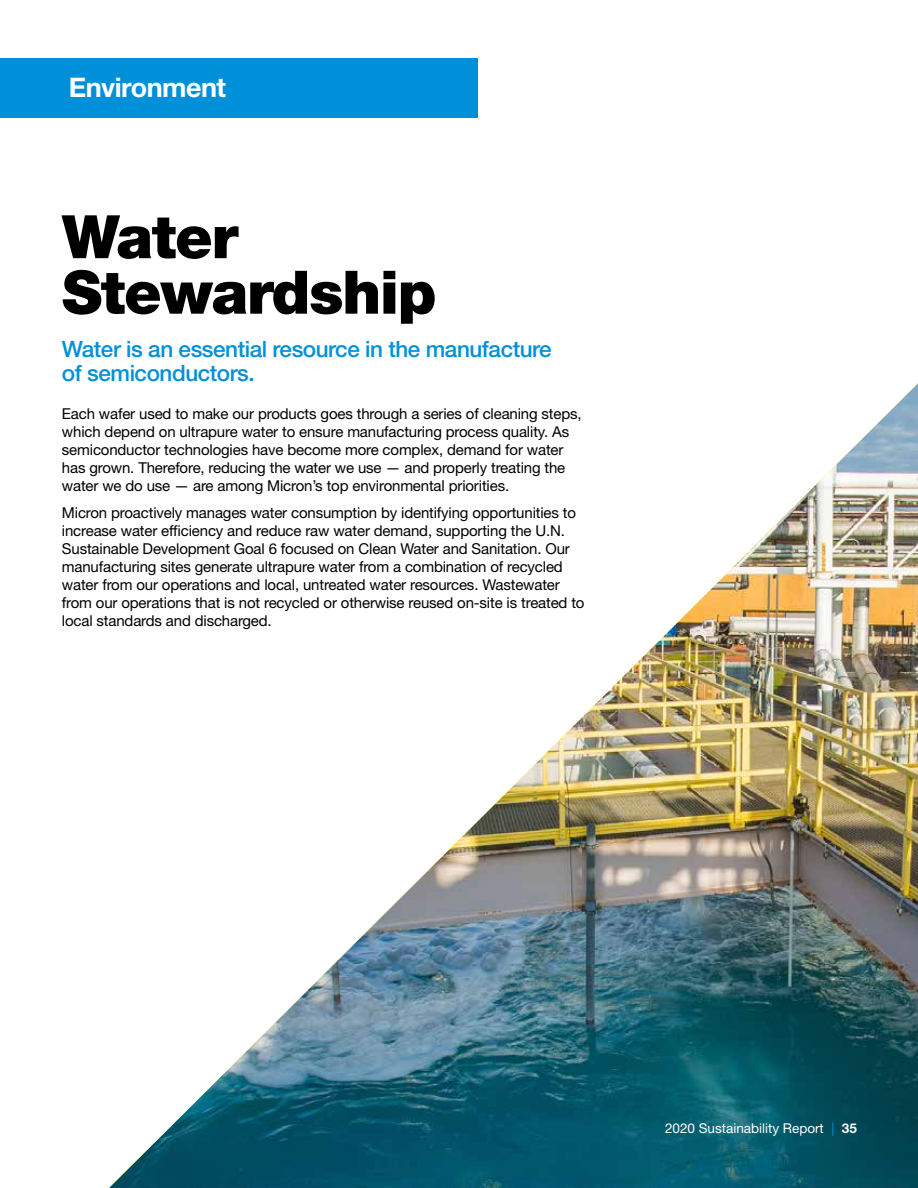
<style>
.page{position:relative;width:918px;height:1188px;background:#fff}
.page>*{position:absolute;margin:0;border:0;box-sizing:border-box;transform-origin:0 0}
.t1{font:900 60px/55.5px "Helvetica Neue LT Std";letter-spacing:-.02em;color:#000}
.t2{font:700 27px "Helvetica Neue LT Std";letter-spacing:-.02em;color:#fff}
.t3{font:500 22.5px/24px "Helvetica Neue LT Std";letter-spacing:-.02em;color:#0090da}
.t4{font:15px/18px "Helvetica Neue LT Std";letter-spacing:-.01em;color:#000}
.t5{font:13.5px "Helvetica Neue LT Std";color:#fff}
.s1{color:#0090da}
.s2{font-weight:700}
</style>
<div class="page">
<img style="left:109px;top:383px;width:809px;height:805px">
<div style="left:0;top:58px;width:477px;height:59px;background:#0090da"></div>
<h2 class="t2" style="left:69px;top:71px;width:159px">Environment</h2>
<h1 class="t1" style="left:62px;top:209px;width:376px">Water<br>Stewardship</h1>
<h3 class="t3" style="left:62px;top:336px;width:491px">Water is an essential resource in the manufacture of semiconductors.</h3>
<p class="t4" style="left:62px;top:404px;width:521px">Each wafer used to make our products goes through a series of cleaning steps, which depend on ultrapure water to ensure manufacturing process quality. As semiconductor technologies have become more complex, demand for water has grown. Therefore, reducing the water we use — and properly treating the water we do use — are among Micron’s top environmental priorities.</p>
<p class="t4" style="left:62px;top:503px;width:524px">Micron proactively manages water consumption by identifying opportunities to increase water efficiency and reduce raw water demand, supporting the U.N.<br>Sustainable Development Goal 6 focused on Clean Water and Sanitation. Our manufacturing sites generate ultrapure water from a combination of recycled water from our operations and local, untreated water resources. Wastewater from our operations that is not recycled or otherwise reused on-site is treated to local standards and discharged.</p>
<p class="t5" style="left:665px;top:1120px;width:193px">2020 Sustainability Report <span class="s1">|</span> <span class="s2">35</span></p>
</div>
